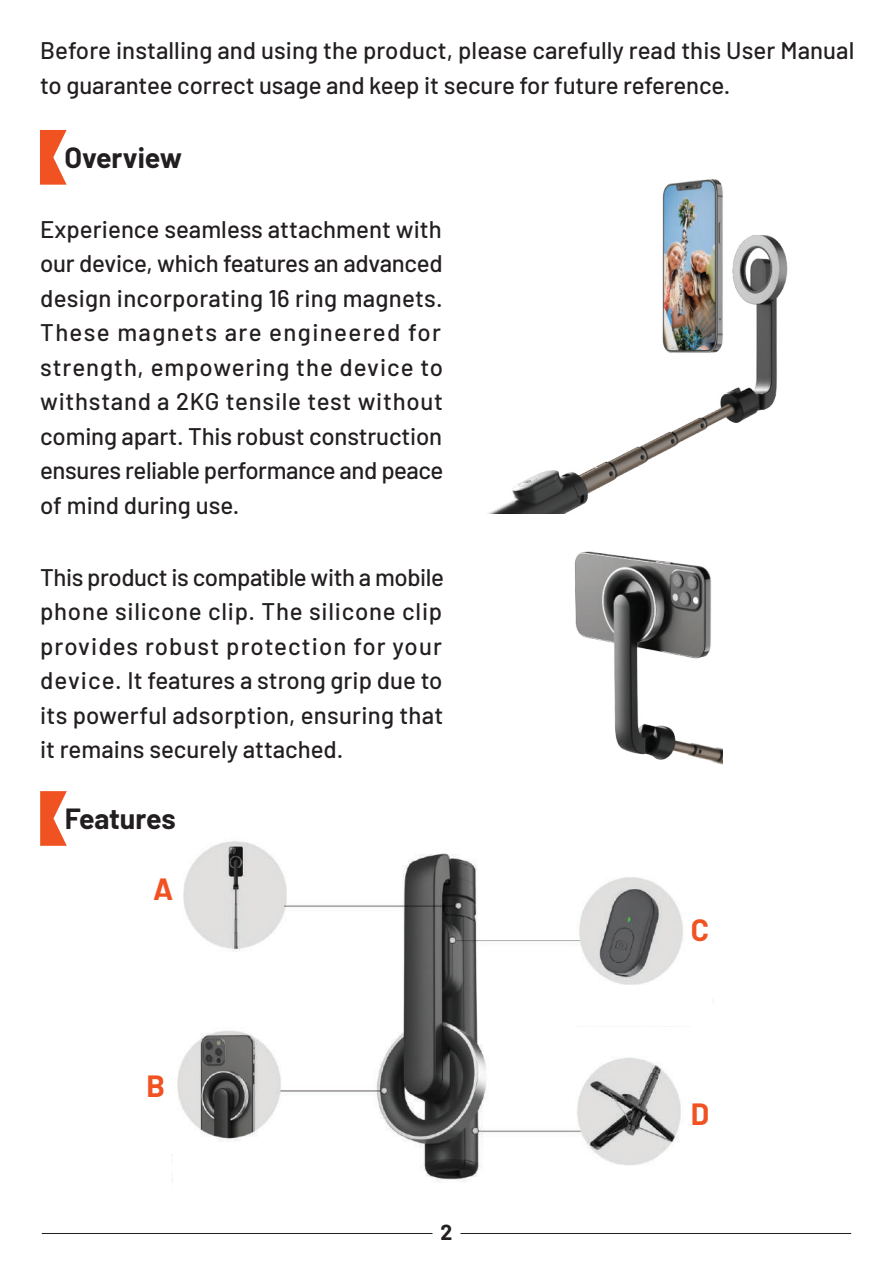
<style>
.page{position:relative;width:893px;height:1263px;background:#fff}
.page>*{position:absolute;margin:0;border:0;box-sizing:border-box;transform-origin:0 0}
.t1{font:700 30px "Barlow";color:#f15222}
.t2{font:700 28.5px "Barlow";letter-spacing:-.005em;color:#231f20}
.t3{font:500 24px/34.5px "Barlow";color:#231f20;text-align:justify}
.t4{font:700 21.3px "Barlow";color:#231f20}
</style>
<div class="page">
<img style="left:172px;top:841px;width:518px;height:342px">
<div style="left:139px;top:963px;width:240px;height:38px;background:#fff"></div>
<div style="left:173px;top:1152px;width:202px;height:41px;background:#fff"></div>
<div style="left:566px;top:985px;width:146px;height:40px;background:#fff"></div>
<div style="left:559px;top:1173px;width:191px;height:40px;background:#fff"></div>
<hr style="left:460px;top:1233px;width:391px;height:1px;background:#231f20">
<hr style="left:42px;top:1233px;width:390px;height:1px;background:#231f20">
<svg style="left:40px;top:130px;width:27px;height:55px"></svg>
<svg style="left:40px;top:791px;width:27px;height:55px"></svg>
<img style="left:489px;top:178px;width:299px;height:335px">
<img style="left:574px;top:551px;width:148px;height:214px">
<p class="t3" style="left:40px;top:32px;width:816px">Before installing and using the product, please carefully read this User Manual to guarantee correct usage and keep it secure for future reference.</p>
<p class="t2" style="left:64px;top:137px;width:119px">Overview</p>
<p class="t3" style="left:40px;top:210px;width:405px">Experience seamless attachment with our device, which features an advanced design incorporating 16 ring magnets.<br>These magnets are engineered for strength, empowering the device to withstand a 2KG tensile test without coming apart. This robust construction ensures reliable performance and peace of mind during use.</p>
<p class="t3" style="left:40px;top:558px;width:405px">This product is compatible with a mobile phone silicone clip. The silicone clip provides robust protection for your device. It features a strong grip due to its powerful adsorption, ensuring that it remains securely attached.</p>
<p class="t2" style="left:65px;top:798px;width:113px">Features</p>
<p class="t1" style="left:153px;top:867px;width:22px">A</p>
<p class="t1" style="left:146px;top:1064px;width:20px">B</p>
<p class="t4" style="left:441px;top:1217px;width:13px">2</p>
<p class="t1" style="left:691px;top:907px;width:20px">C</p>
<p class="t1" style="left:691px;top:1092px;width:20px">D</p>
</div>
